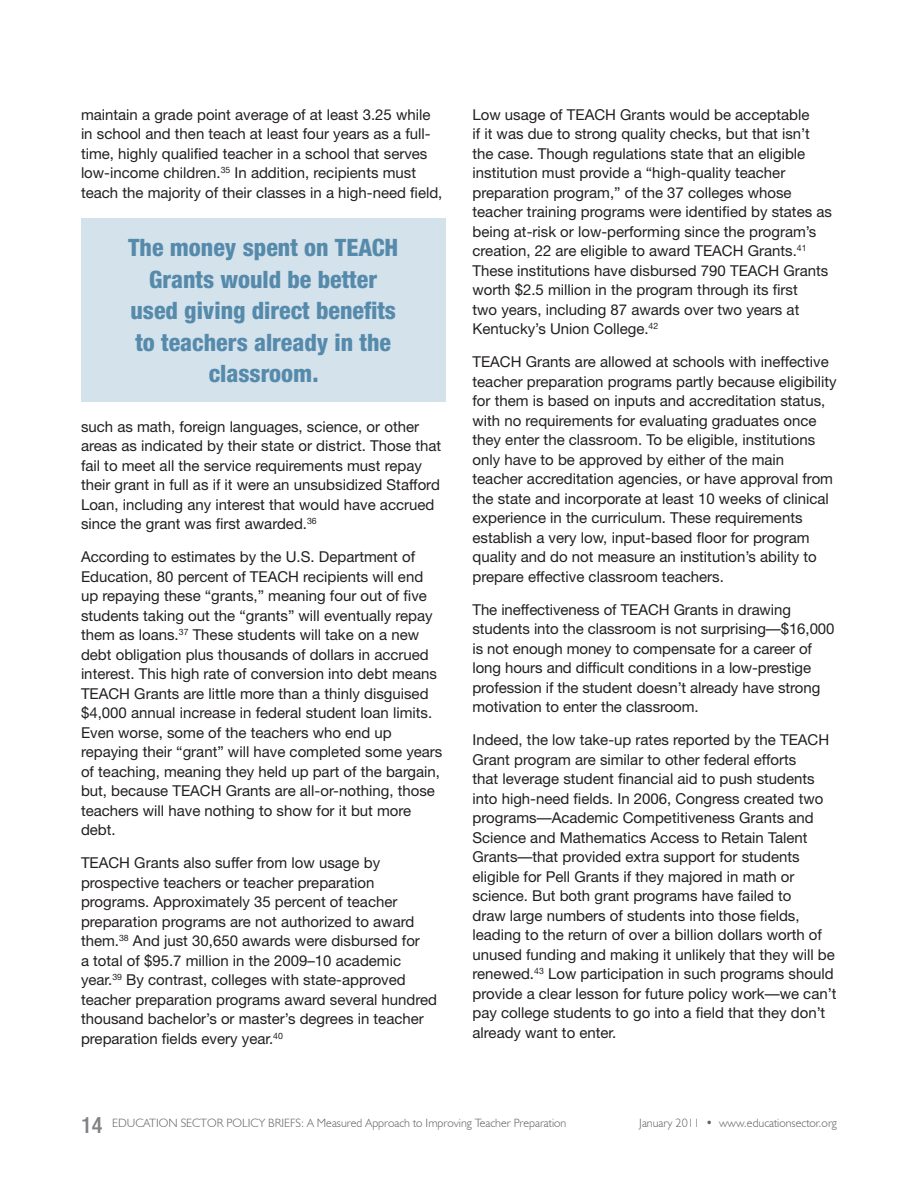
<style>
.page{position:relative;width:918px;height:1188px;background:#fff}
.page>*{position:absolute;margin:0;border:0;box-sizing:border-box;transform-origin:0 0}
.t1{font:800 condensed 24px/31.5px "Helvetica Neue";color:#568aab;text-align:center}
.t2{font:15px/19.5px "Helvetica Neue";color:#231f20}
.t3{font:300 12px "Humanist 521 BT";color:#636366}
.s1{font-family:"Helvetica Neue";font-weight:500;font-stretch:condensed;font-size:22.5px;color:#808285}
</style>
<div class="page">
<div style="left:81px;top:218px;width:365px;height:183px;background:#d4e2ec"></div>
<p class="t2" style="left:81px;top:105px;width:363px">maintain a grade point average of at least 3.25 while in school and then teach at least four years as a full&shy;time, highly qualified teacher in a school that serves low-income children.<sup>35</sup> In addition, recipients must teach the majority of their classes in a high-need field,</p>
<h1 class="t1" style="left:128px;top:232px;width:272px">The money spent on TEACH<br>Grants would be better used giving direct benefits to teachers already in the classroom.</h1>
<p class="t2" style="left:81px;top:417px;width:362px">such as math, foreign languages, science, or other areas as indicated by their state or district. Those that fail to meet all the service requirements must repay their grant in full as if it were an unsubsidized Stafford Loan, including any interest that would have accrued since the grant was first awarded.<sup>36</sup></p>
<p class="t2" style="left:81px;top:547px;width:363px">According to estimates by the U.S. Department of Education, 80 percent of TEACH recipients will end up repaying these “grants,” meaning four out of five students taking out the “grants” will eventually repay them as loans.<sup>37</sup> These students will take on a new debt obligation plus thousands of dollars in accrued interest. This high rate of conversion into debt means TEACH Grants are little more than a thinly disguised $4,000 annual increase in federal student loan limits.<br>Even worse, some of the teachers who end up repaying their “grant” will have completed some years of teaching, meaning they held up part of the bargain, but, because TEACH Grants are all-or-nothing, those teachers will have nothing to show for it but more debt.</p>
<p class="t2" style="left:81px;top:853px;width:358px">TEACH Grants also suffer from low usage by prospective teachers or teacher preparation programs. Approximately 35 percent of teacher preparation programs are not authorized to award them.<sup>38</sup> And just 30,650 awards were disbursed for<br>a total of $95.7 million in the 2009–10 academic year.<sup>39</sup> By contrast, colleges with state-approved teacher preparation programs award several hundred thousand bachelor’s or master’s degrees in teacher preparation fields every year.<sup>40</sup></p>
<p class="t2" style="left:472px;top:105px;width:361px">Low usage of TEACH Grants would be acceptable<br>if it was due to strong quality checks, but that isn’t the case. Though regulations state that an eligible institution must provide a “high-quality teacher preparation program,” of the 37 colleges whose teacher training programs were identified by states as being at-risk or low-performing since the program’s creation, 22 are eligible to award TEACH Grants.<sup>41<br></sup>These institutions have disbursed 790 TEACH Grants worth $2.5 million in the program through its first<br>two years, including 87 awards over two years at Kentucky’s Union College.<sup>42</sup></p>
<p class="t2" style="left:473px;top:352px;width:366px">TEACH Grants are allowed at schools with ineffective teacher preparation programs partly because eligibility for them is based on inputs and accreditation status, with no requirements for evaluating graduates once they enter the classroom. To be eligible, institutions only have to be approved by either of the main teacher accreditation agencies, or have approval from the state and incorporate at least 10 weeks of clinical experience in the curriculum. These requirements establish a very low, input-based floor for program quality and do not measure an institution’s ability to prepare effective classroom teachers.</p>
<p class="t2" style="left:473px;top:600px;width:364px">The ineffectiveness of TEACH Grants in drawing students into the classroom is not surprising—$16,000 is not enough money to compensate for a career of long hours and difficult conditions in a low-prestige profession if the student doesn’t already have strong motivation to enter the classroom.</p>
<p class="t2" style="left:473px;top:730px;width:365px">Indeed, the low take-up rates reported by the TEACH Grant program are similar to other federal efforts<br>that leverage student financial aid to push students into high-need fields. In 2006, Congress created two programs—Academic Competitiveness Grants and Science and Mathematics Access to Retain Talent Grants—that provided extra support for students eligible for Pell Grants if they majored in math or science. But both grant programs have failed to<br>draw large numbers of students into those fields, leading to the return of over a billion dollars worth of unused funding and making it unlikely that they will be renewed.<sup>43</sup> Low participation in such programs should provide a clear lesson for future policy work—we can’t pay college students to go into a field that they don’t already want to enter.</p>
<p class="t3" style="left:81px;top:1116px;width:487px"><span class="s1">14</span> EDUCATION SECTOR POLICY BRIEFS: A Measured Approach to Improving Teacher Preparation</p>
<p class="t3" style="left:639px;top:1116px;width:199px">January 2011 • www.educationsector.org</p>
</div>
